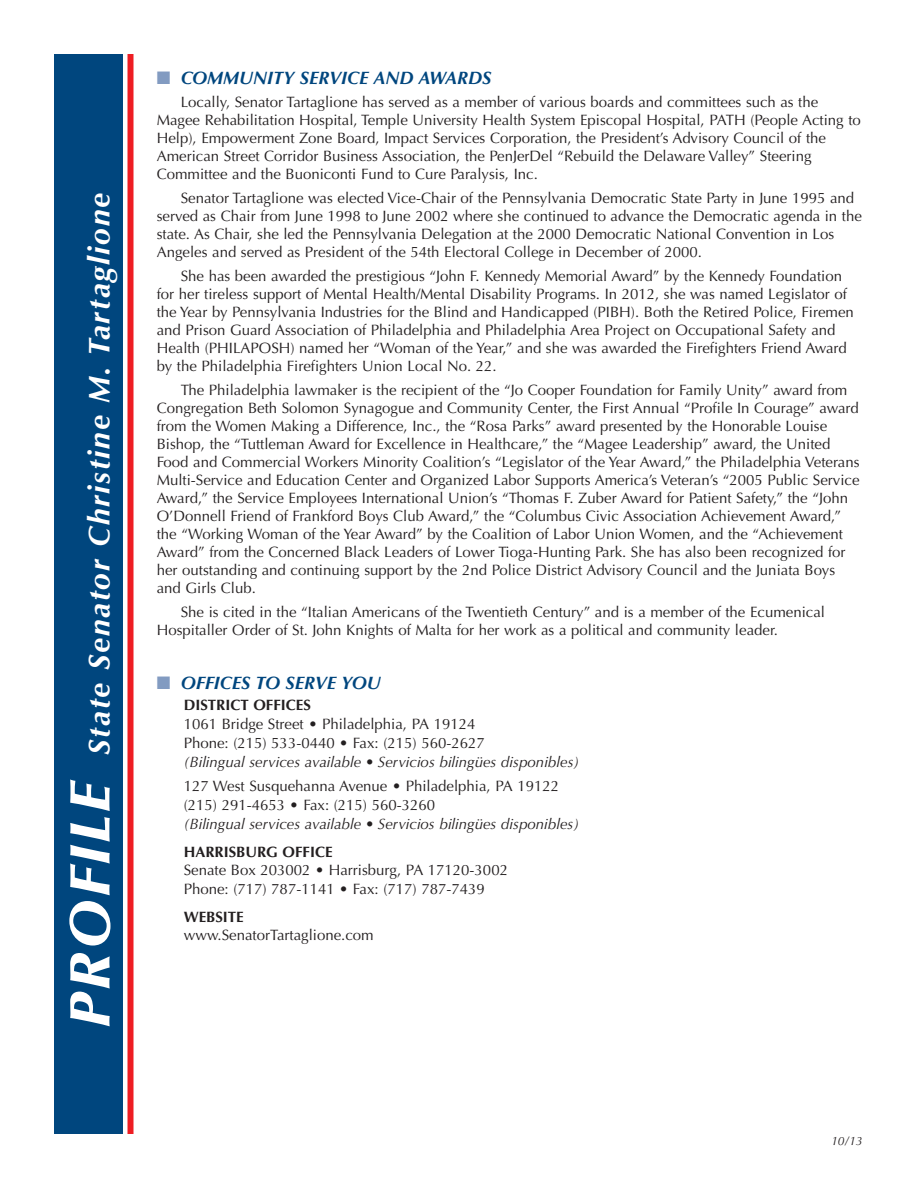
<style>
.page{position:relative;width:918px;height:1188px;background:#fff}
.page>*{position:absolute;margin:0;border:0;box-sizing:border-box;transform-origin:0 0}
.t1{font:italic 700 30px "Optima";letter-spacing:.055em;color:#fff}
.t2{font:italic 700 18px "Optima";color:#00467e}
.t3{font:15px/18px "Optima";color:#231f20}
.t4{font:italic 15px "Optima";color:#231f20}
.t5{font:700 15px "Optima";color:#231f20}
.t6{font:italic 12px "Optima";color:#231f20}
.s1{font-weight:900;font-size:57px}
.s2{color:#829bc1}
</style>
<div class="page">
<div style="left:54px;top:54px;width:69px;height:1080px;background:#00467e"></div>
<div style="left:128px;top:54px;width:6px;height:1080px;background:#ee1d23"></div>
<h1 class="t1" style="left:82px;top:1028px;width:836px;rotate:-90deg"><span class="s1">PROFILE</span> State Senator Christine M. Tartaglione</h1>
<p class="t2" style="left:157px;top:67px;width:336px"><span class="s2">■</span> COMMUNITY SERVICE AND AWARDS</p>
<p class="t3" style="left:157px;top:93px;width:706px;text-indent:24px">Locally, Senator Tartaglione has served as a member of various boards and committees such as the Magee Rehabilitation Hospital, Temple University Health System Episcopal Hospital, PATH (People Acting to Help), Empowerment Zone Board, Impact Services Corporation, the President’s Advisory Council of the American Street Corridor Business Association, the PenJerDel “Rebuild the Delaware Valley” Steering Committee and the Buoniconti Fund to Cure Paralysis, Inc.</p>
<p class="t3" style="left:157px;top:189px;width:707px;text-indent:24px">Senator Tartaglione was elected Vice-Chair of the Pennsylvania Democratic State Party in June 1995 and served as Chair from June 1998 to June 2002 where she continued to advance the Democratic agenda in the state. As Chair, she led the Pennsylvania Delegation at the 2000 Democratic National Convention in Los Angeles and served as President of the 54th Electoral College in December of 2000.</p>
<p class="t3" style="left:157px;top:267px;width:699px;text-indent:24px">She has been awarded the prestigious “John F. Kennedy Memorial Award” by the Kennedy Foundation for her tireless support of Mental Health/Mental Disability Programs. In 2012, she was named Legislator of the Year by Pennsylvania Industries for the Blind and Handicapped (PIBH). Both the Retired Police, Firemen and Prison Guard Association of Philadelphia and Philadelphia Area Project on Occupational Safety and Health (PHILAPOSH) named her “Woman of the Year,” and she was awarded the Firefighters Friend Award by the Philadelphia Firefighters Union Local No. 22.</p>
<p class="t3" style="left:157px;top:381px;width:704px;text-indent:24px">The Philadelphia lawmaker is the recipient of the “Jo Cooper Foundation for Family Unity” award from Congregation Beth Solomon Synagogue and Community Center, the First Annual “Profile In Courage” award from the Women Making a Difference, Inc., the “Rosa Parks” award presented by the Honorable Louise Bishop, the “Tuttleman Award for Excellence in Healthcare,” the “Magee Leadership” award, the United Food and Commercial Workers Minority Coalition’s “Legislator of the Year Award,” the Philadelphia Veterans Multi-Service and Education Center and Organized Labor Supports America’s Veteran’s “2005 Public Service Award,” the Service Employees International Union’s “Thomas F. Zuber Award for Patient Safety,” the “John O’Donnell Friend of Frankford Boys Club Award,” the “Columbus Civic Association Achievement Award,” the “Working Woman of the Year Award” by the Coalition of Labor Union Women, and the “Achievement Award” from the Concerned Black Leaders of Lower Tioga-Hunting Park. She has also been recognized for her outstanding and continuing support by the 2nd Police District Advisory Council and the Juniata Boys and Girls Club.</p>
<p class="t3" style="left:157px;top:603px;width:670px;text-indent:24px">She is cited in the “Italian Americans of the Twentieth Century” and is a member of the Ecumenical<br>Hospitaller Order of St. John Knights of Malta for her work as a political and community leader.</p>
<p class="t2" style="left:157px;top:672px;width:225px"><span class="s2">■</span> OFFICES TO SERVE YOU</p>
<p class="t5" style="left:184px;top:696px;width:129px">DISTRICT OFFICES</p>
<p class="t3" style="left:184px;top:715px;width:302px;line-height:18.8px">1061 Bridge Street • Philadelphia, PA 19124<br>Phone: (215) 533-0440 • Fax: (215) 560-2627</p>
<p class="t4" style="left:184px;top:753px;width:397px">(Bilingual services available • Servicios bilingües disponibles)</p>
<p class="t3" style="left:184px;top:777px;width:377px;line-height:18.8px">127 West Susquehanna Avenue • Philadelphia, PA 19122 (215) 291-4653 • Fax: (215) 560-3260</p>
<p class="t4" style="left:184px;top:815px;width:397px">(Bilingual services available • Servicios bilingües disponibles)</p>
<p class="t5" style="left:184px;top:843px;width:150px">HARRISBURG OFFICE</p>
<p class="t3" style="left:184px;top:861px;width:326px;line-height:18.8px">Senate Box 203002 • Harrisburg, PA 17120-3002<br>Phone: (717) 787-1141 • Fax: (717) 787-7439</p>
<p class="t5" style="left:184px;top:908px;width:61px">WEBSITE</p>
<p class="t3" style="left:184px;top:927px;width:191px">www.SenatorTartaglione.com</p>
<p class="t6" style="left:831px;top:1133px;width:33px">10/13</p>
</div>
